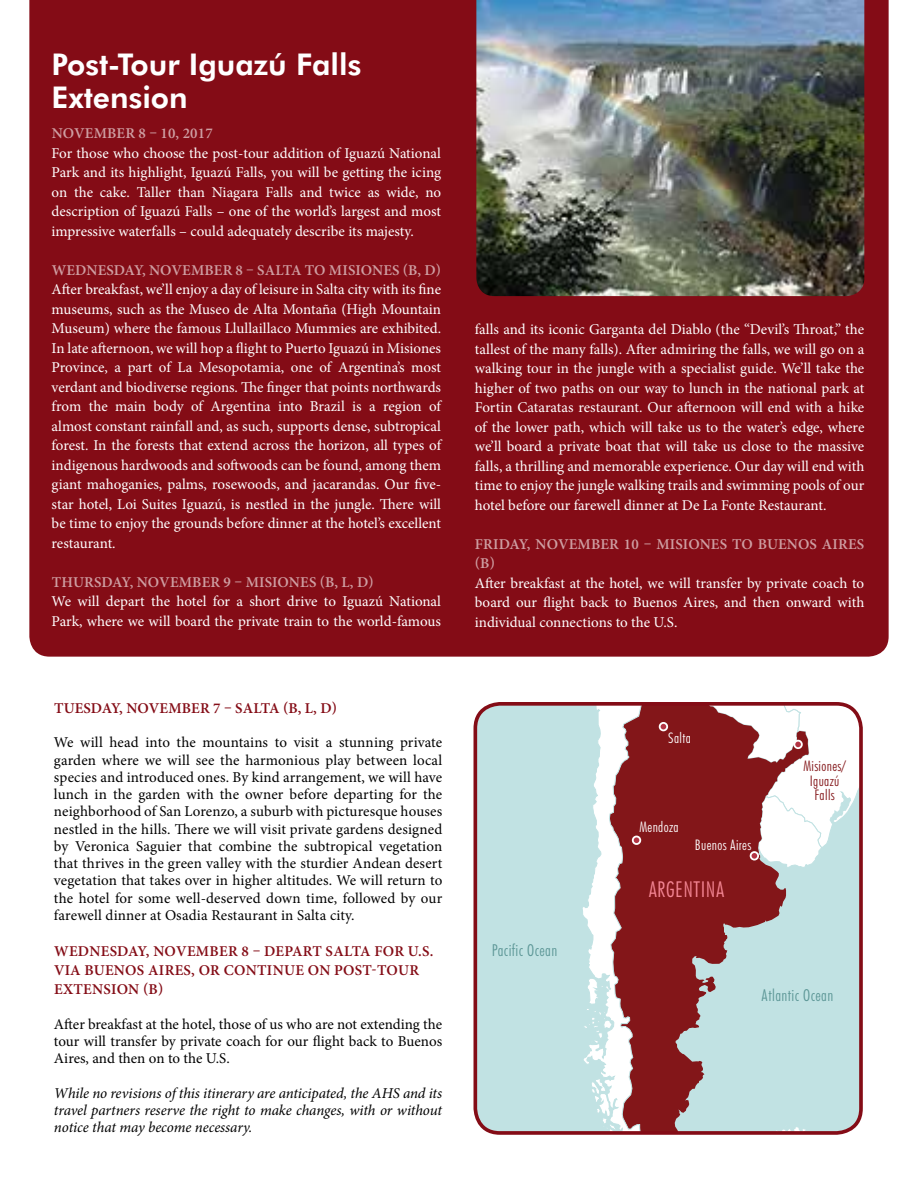
<style>
.page{position:relative;width:918px;height:1188px;background:#fff}
.page>*{position:absolute;margin:0;border:0;box-sizing:border-box;transform-origin:0 0}
.t1{font:800 30px/33px "Futura BT";color:#fff}
.t2{font:300 condensed 22.05px "Futura BT";letter-spacing:.025em;color:#f48694}
.t3{font:300 condensed 16.5px "Futura BT";letter-spacing:.025em;color:#5c9696}
.t4{font:15px/19.5px "Minion Pro";letter-spacing:-.005em;color:#fff;text-align:justify}
.t5{font:15px/17.2px "Minion Pro";color:#000;text-align:justify}
.t6{font:italic 15px/17.2px "Minion Pro";letter-spacing:-.01em;color:#000;text-align:justify}
.t7{font:600 15px/19.5px "Minion Pro";letter-spacing:.01em;color:#ce9ea2}
.t8{font:600 15px/19.2px "Minion Pro";letter-spacing:.01em;color:#840c16}
.t9{font:300 condensed 14.7px "Futura BT";letter-spacing:.025em;color:#fff}
.t10{font:300 condensed 14.7px/14.7px "Futura BT";letter-spacing:.025em;color:#831619;text-align:center}
</style>
<div class="page">
<div style="left:29px;top:0;width:860px;height:657px;background:#840c16"></div>
<div style="left:475px;top:707px;width:383px;height:426px;background:#c1e2e3"></div>
<svg style="left:809px;top:1125px;width:49px;height:8px"></svg>
<svg style="left:544px;top:704px;width:314px;height:145px"></svg>
<svg style="left:809px;top:795px;width:14px;height:73px"></svg>
<svg style="left:718px;top:707px;width:91px;height:423px;fill:#c1e2e3"></svg>
<svg style="left:581px;top:707px;width:137px;height:423px"></svg>
<div style="left:751px;top:852px;width:7px;height:8px;background:#b33444;border-radius:50%"></div>
<div style="left:750px;top:851px;width:9px;height:10px;border:2px solid #fff;border-radius:50%"></div>
<div style="left:633px;top:837px;width:7px;height:7px;background:#b33444;border-radius:50%"></div>
<div style="left:632px;top:836px;width:9px;height:9px;border:2px solid #fff;border-radius:50%"></div>
<div style="left:660px;top:723px;width:7px;height:7px;background:#b33444;border-radius:50%"></div>
<div style="left:659px;top:722px;width:9px;height:9px;border:2px solid #fff;border-radius:50%"></div>
<div style="left:794px;top:741px;width:8px;height:7px;background:#b33444;border-radius:50%"></div>
<div style="left:793px;top:740px;width:10px;height:9px;border:2px solid #fff;border-radius:50%"></div>
<div style="left:474px;top:702px;width:389px;height:433px;border:4px solid #840c16;border-radius:25px"></div>
<img style="left:476px;top:0;width:388px;height:296px">
<h1 class="t1" style="left:52px;top:48px;width:311px">Post-Tour Iguazú Falls<br>Extension</h1>
<p class="t7" style="left:52px;top:124px;width:163px">NOVEMBER 8 – 10, 2017</p>
<p class="t4" style="left:52px;top:143px;width:391px">For those who choose the post-tour addition of Iguazú National Park and its highlight, Iguazú Falls, you will be getting the icing on the cake. Taller than Niagara Falls and twice as wide, no description of Iguazú Falls – one of the world’s largest and most impressive waterfalls – could adequately describe its majesty.</p>
<p class="t7" style="left:52px;top:260px;width:391px">WEDNESDAY, NOVEMBER 8 – SALTA TO MISIONES (B, D)</p>
<p class="t4" style="left:52px;top:280px;width:391px">After breakfast, we’ll enjoy a day of leisure in Salta city with its fine museums, such as the Museo de Alta Montaña (High Mountain Museum) where the famous Llullaillaco Mummies are exhibited.<br>In late afternoon, we will hop a flight to Puerto Iguazú in Misiones Province, a part of La Mesopotamia, one of Argentina’s most verdant and biodiverse regions. The finger that points northwards from the main body of Argentina into Brazil is a region of almost constant rainfall and, as such, supports dense, subtropical forest. In the forests that extend across the horizon, all types of indigenous hardwoods and softwoods can be found, among them giant mahoganies, palms, rosewoods, and jacarandas. Our five&shy;star hotel, Loi Suites Iguazú, is nestled in the jungle. There will be time to enjoy the grounds before dinner at the hotel’s excellent restaurant.</p>
<p class="t7" style="left:52px;top:572px;width:324px">THURSDAY, NOVEMBER 9 – MISIONES (B, L, D)</p>
<p class="t4" style="left:52px;top:592px;width:391px">We will depart the hotel for a short drive to Iguazú National<br>Park, where we will board the private train to the world-famous</p>
<p class="t8" style="left:54px;top:698px;width:285px">TUESDAY, NOVEMBER 7 – SALTA (B, L, D)</p>
<p class="t5" style="left:54px;top:734px;width:390px">We will head into the mountains to visit a stunning private garden where we will see the harmonious play between local species and introduced ones. By kind arrangement, we will have lunch in the garden with the owner before departing for the neighborhood of San Lorenzo, a suburb with picturesque houses nestled in the hills. There we will visit private gardens designed by Veronica Saguier that combine the subtropical vegetation that thrives in the green valley with the sturdier Andean desert vegetation that takes over in higher altitudes. We will return to the hotel for some well-deserved down time, followed by our farewell dinner at Osadia Restaurant in Salta city.</p>
<p class="t8" style="left:54px;top:941px;width:381px">WEDNESDAY, NOVEMBER 8 – DEPART SALTA FOR U.S.<br>VIA BUENOS AIRES, OR CONTINUE ON POST-TOUR<br>EXTENSION (B)</p>
<p class="t5" style="left:54px;top:1015px;width:390px">After breakfast at the hotel, those of us who are not extending the tour will transfer by private coach for our flight back to Buenos Aires, and then on to the U.S.</p>
<p class="t6" style="left:54px;top:1084px;width:390px">While no revisions of this itinerary are anticipated, the AHS and its travel partners reserve the right to make changes, with or without notice that may become necessary.</p>
<p class="t4" style="left:475px;top:320px;width:391px">falls and its iconic Garganta del Diablo (the “Devil’s Throat,” the tallest of the many falls). After admiring the falls, we will go on a walking tour in the jungle with a specialist guide. We’ll take the higher of two paths on our way to lunch in the national park at Fortin Cataratas restaurant. Our afternoon will end with a hike of the lower path, which will take us to the water’s edge, where we’ll board a private boat that will take us close to the massive falls, a thrilling and memorable experience. Our day will end with time to enjoy the jungle walking trails and swimming pools of our hotel before our farewell dinner at De La Fonte Restaurant.</p>
<p class="t7" style="left:475px;top:534px;width:391px">FRIDAY, NOVEMBER 10 – MISIONES TO BUENOS AIRES (B)</p>
<p class="t4" style="left:475px;top:573px;width:391px">After breakfast at the hotel, we will transfer by private coach to board our flight back to Buenos Aires, and then onward with individual connections to the U.S.</p>
<p class="t3" style="left:492px;top:940px;width:67px">Pacific Ocean</p>
<p class="t9" style="left:668px;top:729px;width:24px">Salta</p>
<p class="t9" style="left:640px;top:818px;width:41px">Mendoza</p>
<p class="t9" style="left:695px;top:836px;width:58px">Buenos Aires</p>
<h2 class="t2" style="left:649px;top:876px;width:77px">ARGENTINA</h2>
<p class="t10" style="left:803px;top:758px;width:44px">Misiones/<br>Iguazú<br>Falls</p>
<p class="t3" style="left:762px;top:985px;width:73px">Atlantic Ocean</p>
</div>
